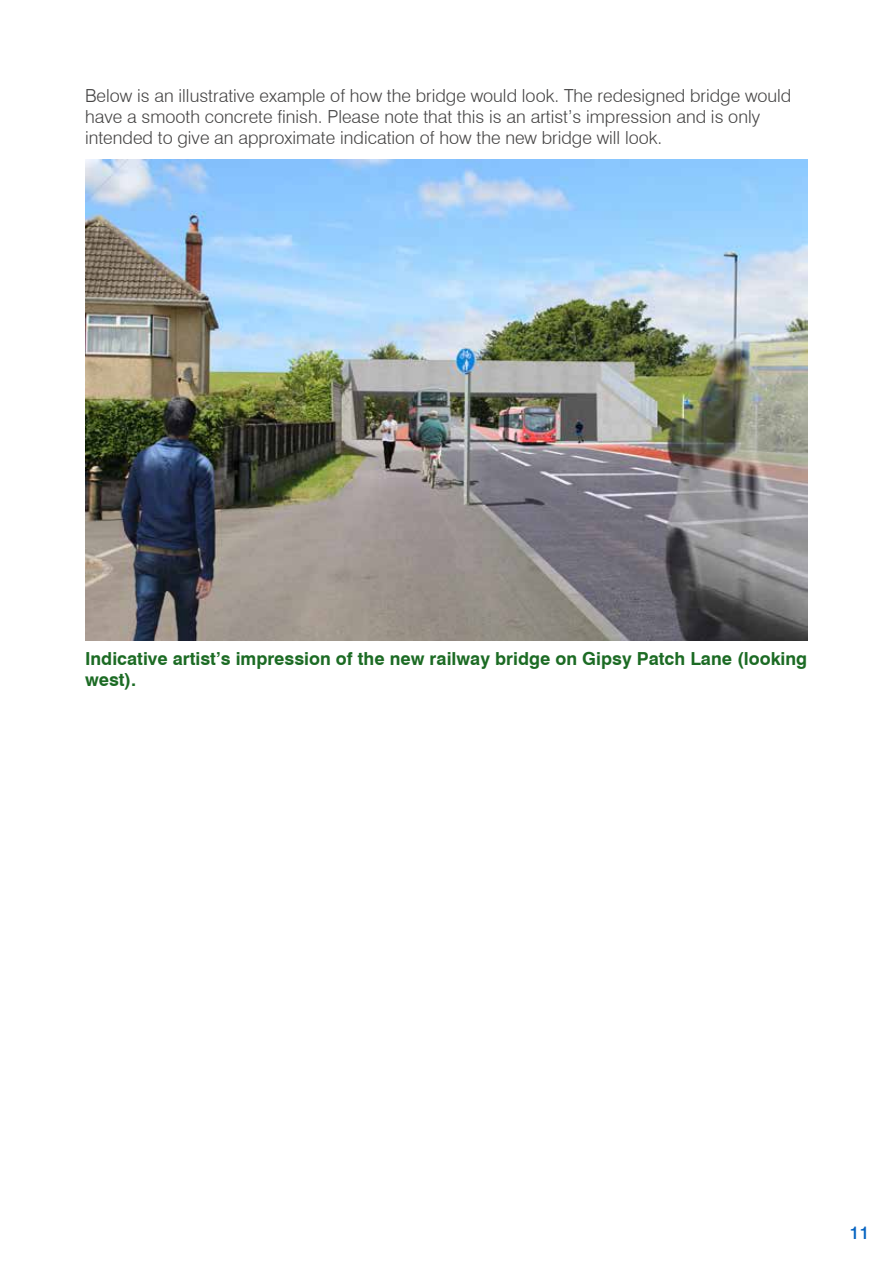
<style>
.page{position:relative;width:893px;height:1263px;background:#fff}
.page>*{position:absolute;margin:0;border:0;box-sizing:border-box;transform-origin:0 0}
.t1{font:300 18px/21px "Swiss 721 BT";color:#454444}
.t2{font:700 18px/21px "Swiss 721 BT";color:#1c6b24}
.t3{font:500 18px "Swiss 721 BT";color:#0563c1}
</style>
<div class="page">
<img style="left:85px;top:159px;width:723px;height:481px">
<p class="t1" style="left:85px;top:85px;width:708px">Below is an illustrative example of how the bridge would look. The redesigned bridge would have a smooth concrete finish. Please note that this is an artist’s impression and is only intended to give an approximate indication of how the new bridge will look.</p>
<p class="t2" style="left:85px;top:648px;width:724px">Indicative artist’s impression of the new railway bridge on Gipsy Patch Lane (looking west).</p>
<p class="t3" style="left:849px;top:1221px;width:22px">11</p>
</div>
